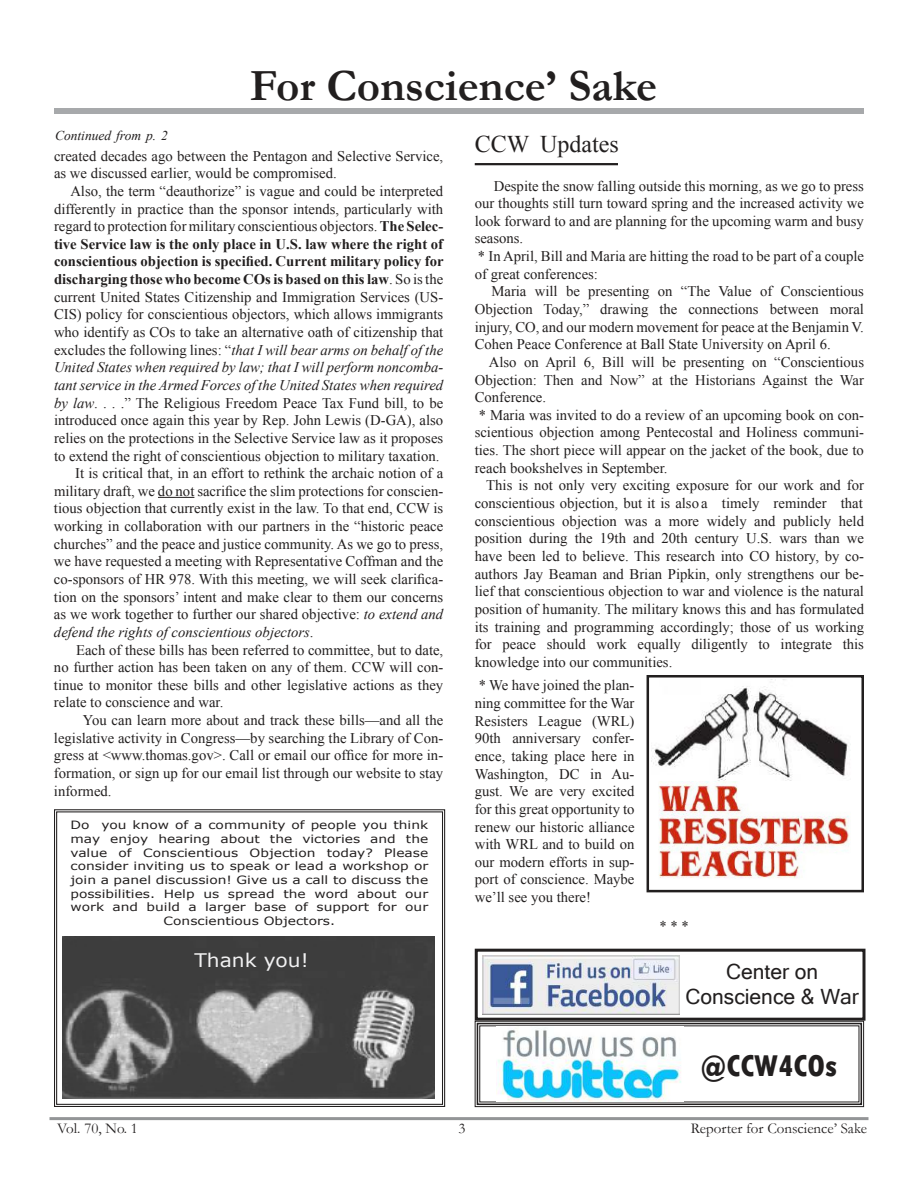
<style>
.page{position:relative;width:918px;height:1188px;background:#fff}
.page>*{position:absolute;margin:0;border:0;box-sizing:border-box;transform-origin:0 0}
.t1{font:700 45px "Garamond";color:#221f1f}
.t2{font:800 condensed 31.5px "Tw Cen";color:#221f1f}
.t3{font:24px "Times New Roman";color:#221f1f}
.t4{font:21px/25.2px "Microsoft Sans Serif";color:#221f1f;text-align:center}
.t5{font:18.75px "Verdana";color:#f1f1f2;scale:1.08 1}
.t6{font:15px "Garamond";color:#221f1f}
.t7{font:14.7px/17.7px "Times New Roman";color:#221f1f}
.t8{font:italic 14.7px "Times New Roman";color:#221f1f}
.t9{font:700 14.7px "Times New Roman";color:#221f1f}
.t10{font:italic 13.5px "Times New Roman";color:#221f1f}
.t11{font:11.4px/13.6px "Verdana";color:#221f1f;text-align:center;scale:1.21 1}
.s1{font-weight:700}
.s2{font-weight:400}
.s3{font-style:normal}
.s4{font-style:italic}
</style>
<div class="page">
<div style="left:54px;top:108px;width:810px;height:6px;background:#a7a9ab"></div>
<hr style="left:50px;top:1117px;width:819px;height:3px;background:#939597">
<hr style="left:475px;top:163px;width:143px;height:2px;background:#221f1f">
<svg style="left:474px;top:1020px;width:390px;height:87px"></svg>
<div style="left:477px;top:1023px;width:385px;height:82px;border:2px solid #221f1f"></div>
<img style="left:496px;top:1027px;width:187px;height:74px">
<img style="left:659px;top:780px;width:191px;height:99px">
<div style="left:647px;top:675px;width:217px;height:217px;border:3px solid #221f1f"></div>
<img style="left:652px;top:686px;width:197px;height:94px">
<div style="left:475px;top:949px;width:391px;height:72px;border:3px solid #221f1f"></div>
<img style="left:482px;top:955px;width:198px;height:60px">
<hr style="left:158px;top:497px;width:36px;height:1px;background:#221f1f">
<svg style="left:54px;top:809px;width:392px;height:298px"></svg>
<div style="left:56px;top:811px;width:387px;height:294px;border:1px solid #221f1f"></div>
<img style="left:63px;top:937px;width:371px;height:161px">
<h1 class="t1" style="left:250px;top:70px;width:409px">For Conscience’ Sake</h1>
<p class="t10" style="left:55px;top:130px;width:114px">Continued from p. 2</p>
<p class="t7" style="left:54px;top:148px;width:391px">created decades ago between the Pentagon and Selective Service, as we discussed earlier, would be compromised.</p>
<p class="t7" style="left:70px;top:184px;width:374px">Also, the term “deauthorize” is vague and could be interpreted</p>
<p class="t7" style="left:54px;top:201px;width:391px">differently in practice than the sponsor intends, particularly with</p>
<p class="t7" style="left:54px;top:219px;width:391px">regard to protection for military conscientious objectors. <span class="s1">The Selec-</span></p>
<p class="t9" style="left:54px;top:239px;width:391px">tive Service law is the only place in U.S. law where the right of</p>
<p class="t9" style="left:54px;top:251px;width:391px">conscientious objection is specified. Current military policy for</p>
<p class="t9" style="left:54px;top:269px;width:391px">discharging those who become COs is based on this law<span class="s2">. So is the</span></p>
<p class="t7" style="left:54px;top:289px;width:391px">current United States Citizenship and Immigration Services (US-</p>
<p class="t7" style="left:54px;top:307px;width:391px">CIS) policy for conscientious objectors, which allows immigrants</p>
<p class="t7" style="left:54px;top:325px;width:391px">who identify as COs to take an alternative oath of citizenship that</p>
<p class="t8" style="left:54px;top:344px;width:391px"><span class="s3">excludes the following lines: “</span>that I will bear arms on behalf of the</p>
<p class="t8" style="left:54px;top:362px;width:391px">United States when required by law; that I will perform noncomba-</p>
<p class="t8" style="left:54px;top:380px;width:391px">tant service in the Armed Forces of the United States when required</p>
<p class="t7" style="left:54px;top:395px;width:391px"><span class="s4">by law</span>. . . .” The Religious Freedom Peace Tax Fund bill, to be</p>
<p class="t7" style="left:54px;top:413px;width:391px">introduced once again this year by Rep. John Lewis (D-GA), also</p>
<p class="t7" style="left:54px;top:430px;width:391px">relies on the protections in the Selective Service law as it proposes</p>
<p class="t7" style="left:54px;top:448px;width:387px">to extend the right of conscientious objection to military taxation.</p>
<p class="t7" style="left:75px;top:466px;width:370px">It is critical that, in an effort to rethink the archaic notion of a</p>
<p class="t7" style="left:54px;top:483px;width:391px">military draft, we do not sacrifice the slim protections for conscien-</p>
<p class="t7" style="left:54px;top:501px;width:391px">tious objection that currently exist in the law. To that end, CCW is</p>
<p class="t7" style="left:54px;top:519px;width:391px">working in collaboration with our partners in the “historic peace</p>
<p class="t7" style="left:54px;top:536px;width:391px">churches” and the peace and justice community. As we go to press,</p>
<p class="t7" style="left:54px;top:554px;width:391px">we have requested a meeting with Representative Coffman and the</p>
<p class="t7" style="left:54px;top:570px;width:391px">co-sponsors of HR 978. With this meeting, we will seek clarifica-</p>
<p class="t7" style="left:54px;top:589px;width:391px">tion on the sponsors’ intent and make clear to them our concerns</p>
<p class="t7" style="left:54px;top:607px;width:391px">as we work together to further our shared objective: <span class="s4">to extend and</span></p>
<p class="t8" style="left:54px;top:627px;width:261px">defend the rights of conscientious objectors<span class="s3">.</span></p>
<p class="t7" style="left:76px;top:642px;width:369px">Each of these bills has been referred to committee, but to date,</p>
<p class="t7" style="left:54px;top:660px;width:391px">no further action has been taken on any of them. CCW will con-</p>
<p class="t7" style="left:54px;top:677px;width:391px">tinue to monitor these bills and other legislative actions as they</p>
<p class="t7" style="left:54px;top:695px;width:171px">relate to conscience and war.</p>
<p class="t7" style="left:83px;top:713px;width:362px">You can learn more about and track these bills—and all the</p>
<p class="t7" style="left:54px;top:730px;width:391px">legislative activity in Congress—by searching the Library of Con-</p>
<p class="t7" style="left:54px;top:746px;width:391px">gress at &lt;www.thomas.gov&gt;. Call or email our office for more in-</p>
<p class="t7" style="left:54px;top:766px;width:391px">formation, or sign up for our email list through our website to stay</p>
<p class="t7" style="left:54px;top:783px;width:59px">informed.</p>
<p class="t11" style="left:70px;top:819px;width:297px">Do you know of a community of people you think may enjoy hearing about the victories and the value of Conscientious Objection today? Please consider inviting us to speak or lead a workshop or join a panel discussion! Give us a call to discuss the possibilities. Help us spread the word about our work and build a larger base of support for our Conscientious Objectors.</p>
<p class="t5" style="left:194px;top:952px;width:107px">Thank you!</p>
<h3 class="t3" style="left:475px;top:135px;width:145px">CCW Updates</h3>
<p class="t7" style="left:475px;top:178px;width:391px;text-indent:19px">Despite the snow falling outside this morning, as we go to press our thoughts still turn toward spring and the increased activity we look forward to and are planning for the upcoming warm and busy seasons.<br>* In April, Bill and Maria are hitting the road to be part of a couple of great conferences:</p>
<p class="t7" style="left:475px;top:284px;width:391px;text-align:justify;text-indent:17px">Maria will be presenting on “The Value of Conscientious Objection Today,” drawing the connections between moral injury, CO, and our modern movement for peace at the Benjamin V.<br>Cohen Peace Conference at Ball State University on April 6.</p>
<p class="t7" style="left:475px;top:355px;width:391px;text-indent:14px">Also on April 6, Bill will be presenting on “Conscientious Objection: Then and Now” at the Historians Against the War Conference.<br>* Maria was invited to do a review of an upcoming book on con&shy;scientious objection among Pentecostal and Holiness communi&shy;ties. The short piece will appear on the jacket of the book, due to reach bookshelves in September.</p>
<p class="t7" style="left:475px;top:478px;width:391px;text-align:justify;text-indent:12px">This is not only very exciting exposure for our work and for conscientious objection, but it is also a timely reminder that conscientious objection was a more widely and publicly held position during the 19th and 20th century U.S. wars than we have been led to believe. This research into CO history, by co&shy;authors Jay Beaman and Brian Pipkin, only strengthens our be&shy;lief that conscientious objection to war and violence is the natural position of humanity. The military knows this and has formulated its training and programming accordingly; those of us working for peace should work equally diligently to integrate this knowledge into our communities.</p>
<p class="t7" style="left:475px;top:678px;width:161px;text-align:justify">* We have joined the plan&shy;ning committee for the War Resisters League (WRL)<br>90th anniversary confer&shy;ence, taking place here in Washington, DC in Au&shy;gust. We are very excited for this great opportunity to renew our historic alliance with WRL and to build on our modern efforts in sup&shy;port of conscience. Maybe we’ll see you there!</p>
<p class="t7" style="left:659px;top:918px;width:31px">* * *</p>
<h3 class="t4" style="left:685px;top:959px;width:175px">Center on<br>Conscience &amp; War</h3>
<h2 class="t2" style="left:700px;top:1053px;width:138px">@CCW4COs</h2>
<p class="t6" style="left:57px;top:1123px;width:82px">Vol. 70, No. 1</p>
<p class="t6" style="left:459px;top:1123px;width:9px">3</p>
<p class="t6" style="left:691px;top:1123px;width:178px">Reporter for Conscience’ Sake</p>
</div>
